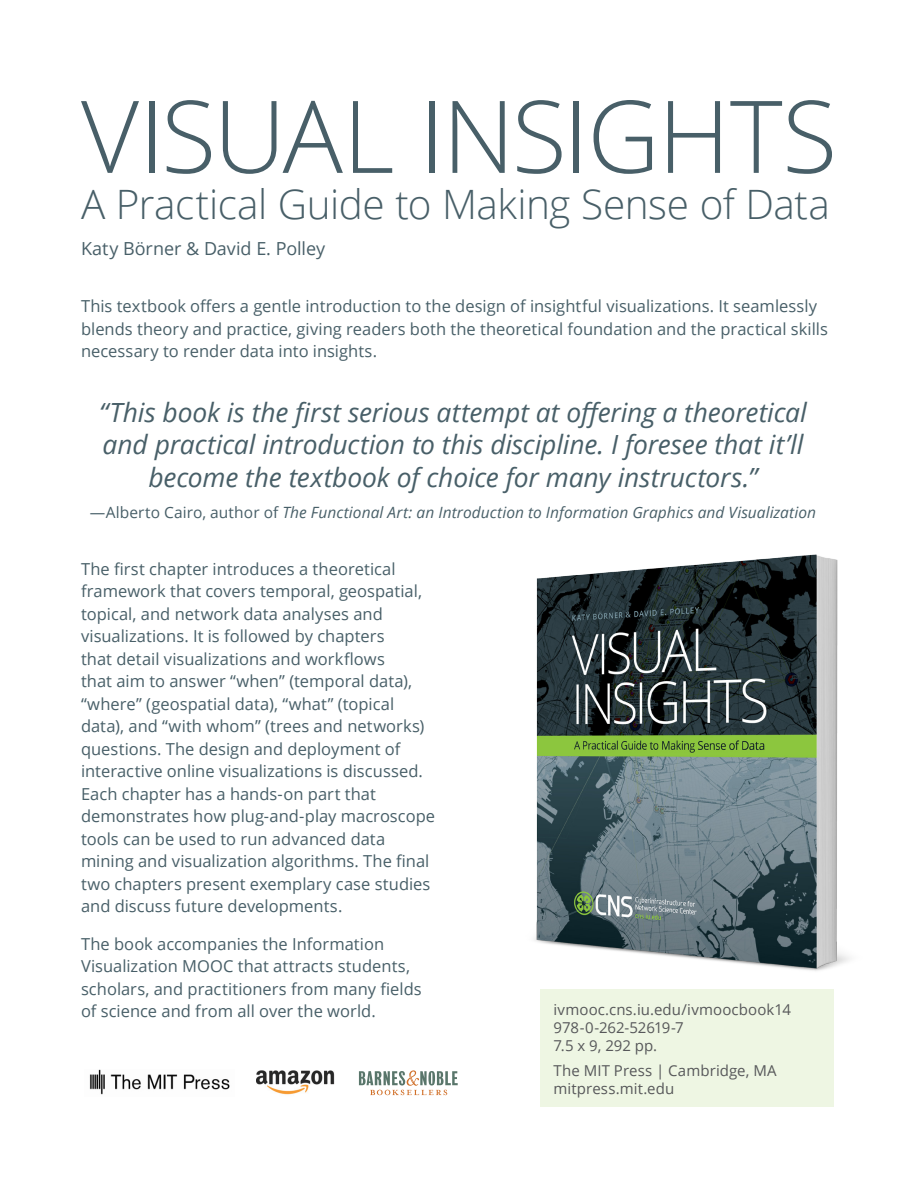
<style>
.page{position:relative;width:918px;height:1188px;background:#fff}
.page>*{position:absolute;margin:0;border:0;box-sizing:border-box;transform-origin:0 0}
.map_title_-_w_drop_c{font:300 100.5px "Open Sans";letter-spacing:-.02em;color:#485f68}
.map_title_-_w_drop_c-2{font:300 40.5px "Open Sans";letter-spacing:-.01em;color:#485f68}
.t1{font:italic 26.4px/32.2px "Open Sans";letter-spacing:-.005em;color:#485f68;text-align:center}
.t2{font:18px "Open Sans";letter-spacing:-.005em;color:#485f68}
.t3{font:16.5px/22.5px "Open Sans";color:#485f68}
.t4{font:italic 15.45px "Open Sans";letter-spacing:.005em;color:#485f68}
.t5{font:15px/18px "Open Sans";letter-spacing:.005em;color:#57585a}
.s1{font-style:normal}
</style>
<div class="page">
<div style="left:540px;top:990px;width:294px;height:117px;background:#eef6e3"></div>
<img style="left:257px;top:1070px;width:77px;height:25px">
<svg style="left:359px;top:1070px;width:99px;height:25px"></svg>
<img style="left:89px;top:1069px;width:141px;height:26px">
<img style="left:534px;top:554px;width:316px;height:436px">
<p class="map_title_-_w_drop_c" style="left:81px;top:68px;width:758px">VISUAL INSIGHTS</p>
<p class="map_title_-_w_drop_c-2" style="left:81px;top:177px;width:750px">A Practical Guide to Making Sense of Data</p>
<p class="t2" style="left:81px;top:237px;width:246px">Katy Börner &amp; David E. Polley</p>
<p class="t3" style="left:81px;top:294px;width:748px">This textbook offers a gentle introduction to the design of insightful visualizations. It seamlessly blends theory and practice, giving readers both the theoretical foundation and the practical skills necessary to render data into insights.</p>
<p class="t1" style="left:99px;top:396px;width:709px">“This book is the first serious attempt at offering a theoretical and practical introduction to this discipline. I foresee that it’ll become the textbook of choice for many instructors.”</p>
<p class="t4" style="left:90px;top:502px;width:728px"><span class="s1">—Alberto Cairo, author of</span> The Functional Art: an Introduction to Information Graphics and Visualization</p>
<p class="t3" style="left:81px;top:557px;width:356px">The first chapter introduces a theoretical framework that covers temporal, geospatial, topical, and network data analyses and visualizations. It is followed by chapters<br>that detail visualizations and workflows<br>that aim to answer “when” (temporal data), “where” (geospatial data), “what” (topical data), and “with whom” (trees and networks) questions. The design and deployment of interactive online visualizations is discussed.<br>Each chapter has a hands-on part that demonstrates how plug-and-play macroscope tools can be used to run advanced data mining and visualization algorithms. The final two chapters present exemplary case studies and discuss future developments.</p>
<p class="t3" style="left:81px;top:932px;width:342px">The book accompanies the Information Visualization MOOC that attracts students, scholars, and practitioners from many fields of science and from all over the world.</p>
<p class="t5" style="left:554px;top:1000px;width:239px">ivmooc.cns.iu.edu/ivmoocbook14<br>978-0-262-52619-7<br>7.5 x 9, 292 pp.</p>
<p class="t5" style="left:554px;top:1061px;width:225px">The MIT Press | Cambridge, MA mitpress.mit.edu</p>
</div>
